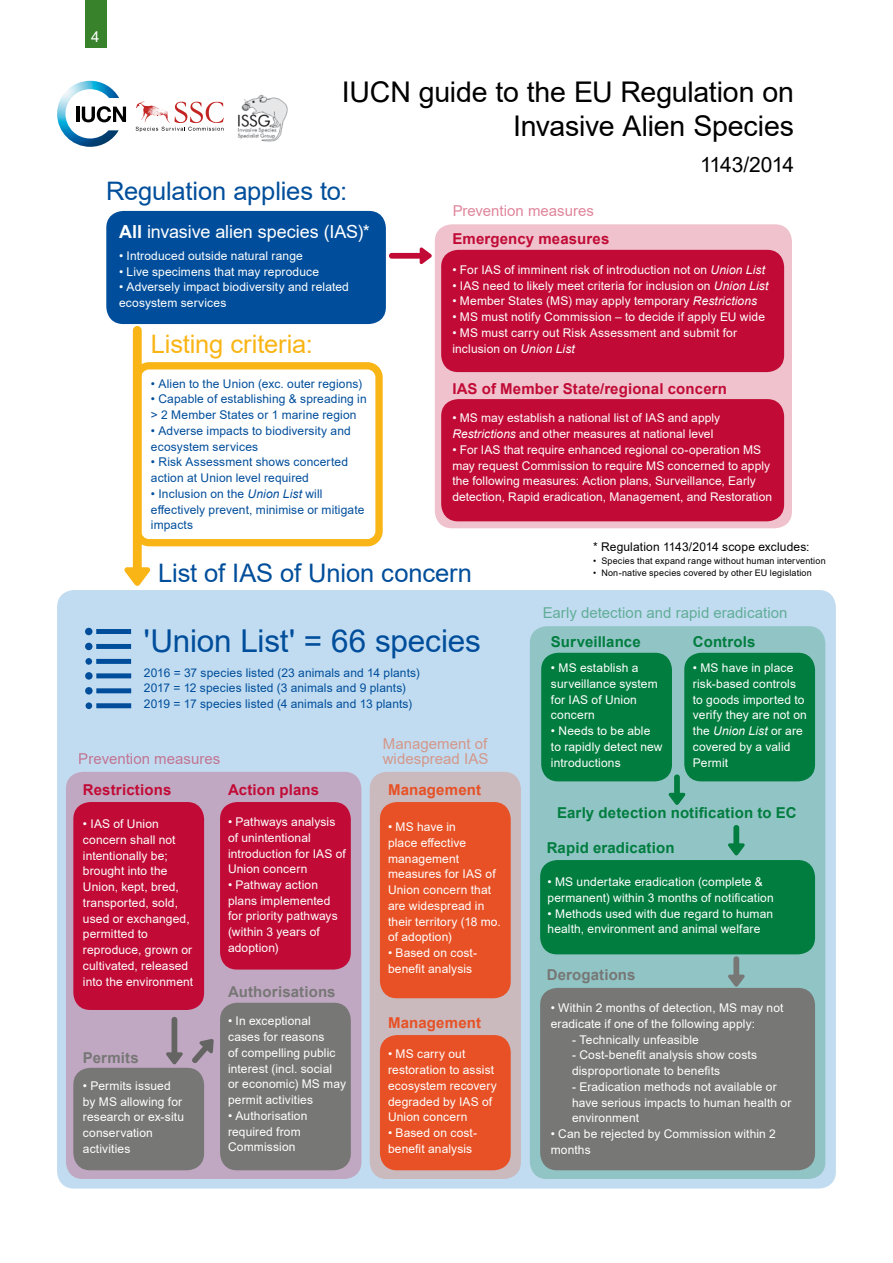
<style>
.page{position:relative;width:893px;height:1263px;background:#fff}
.page>*{position:absolute;margin:0;border:0;box-sizing:border-box;transform-origin:0 0}
.t1{font:31.5px "Arial";letter-spacing:-.005em;color:#004e9b}
.t2{font:28.5px/34.2px "Arial";letter-spacing:-.01em;color:#000;text-align:right}
.t3{font:25.5px "Arial";letter-spacing:-.005em;color:#004e9b}
.t4{font:25.5px "Arial";letter-spacing:-.005em;color:#f9b516}
.t5{font:21px "Arial";letter-spacing:-.045em;color:#000}
.t6{font:18px "Arial";letter-spacing:-.005em;color:#fff}
.t7{font:700 15px "Arial";letter-spacing:.01em;color:#c10b36}
.t8{font:700 15px "Arial";letter-spacing:.01em;color:#007d3f}
.t9{font:15px "Arial";color:#c10b36}
.t10{font:15px "Arial";letter-spacing:.005em;color:#007d3f}
.t11{font:700 15px "Arial";letter-spacing:.01em;color:#777776}
.t12{font:15px/15px "Arial";letter-spacing:.005em;color:#e75125}
.t13{font:700 15px "Arial";letter-spacing:.01em;color:#e75125}
.t14{font:15px "Arial";color:#fff}
.t15{font:12px/15.8px "Arial";letter-spacing:.01em;color:#fff}
.t16{font:12px/15.8px "Arial";letter-spacing:.01em;color:#004e9b}
.t17{font:12px "Arial";letter-spacing:.01em;color:#000}
.t18{font:9px "Arial";letter-spacing:.02em;color:#000}
.s1{font-weight:700}
.s2{font-style:italic}
</style>
<div class="page">
<div style="left:85px;top:0;width:21px;height:48px;background:#38822c"></div>
<div style="left:57px;top:590px;width:779px;height:598px;background:#c1dcf0;border-radius:17px"></div>
<div style="left:66px;top:772px;width:295px;height:407px;background:#c1a8c2;border-radius:17px"></div>
<div style="left:370px;top:772px;width:151px;height:407px;background:#cab9bd;border-radius:17px"></div>
<div style="left:530px;top:626px;width:295px;height:553px;background:#91c4c4;border-radius:17px"></div>
<div style="left:435px;top:224px;width:357px;height:304px;background:#efc2cd;border-radius:17px"></div>
<div style="left:106px;top:211px;width:280px;height:113px;background:#004e9b;border-radius:17px"></div>
<div style="left:441px;top:250px;width:343px;height:122px;background:#c10b36;border-radius:17px"></div>
<div style="left:73px;top:802px;width:131px;height:208px;background:#c10b36;border-radius:17px"></div>
<div style="left:73px;top:1068px;width:131px;height:102px;background:#777776;border-radius:17px"></div>
<div style="left:220px;top:802px;width:131px;height:167px;background:#c10b36;border-radius:17px"></div>
<div style="left:380px;top:802px;width:131px;height:196px;background:#e75125;border-radius:17px"></div>
<div style="left:220px;top:1003px;width:131px;height:167px;background:#777776;border-radius:17px"></div>
<div style="left:541px;top:653px;width:131px;height:128px;background:#007d3f;border-radius:17px"></div>
<div style="left:540px;top:860px;width:275px;height:94px;background:#007d3f;border-radius:17px"></div>
<div style="left:540px;top:988px;width:275px;height:182px;background:#777776;border-radius:17px"></div>
<div style="left:684px;top:653px;width:131px;height:128px;background:#007d3f;border-radius:17px"></div>
<div style="left:380px;top:1035px;width:131px;height:135px;background:#e75125;border-radius:17px"></div>
<div style="left:441px;top:399px;width:343px;height:122px;background:#c10b36;border-radius:17px"></div>
<img style="left:57px;top:81px;width:62px;height:66px">
<hr style="left:76px;top:107px;width:3px;height:15px;background:#000">
<svg style="left:82px;top:106px;width:44px;height:16px"></svg>
<svg style="left:136px;top:101px;width:88px;height:31px"></svg>
<img style="left:237px;top:94px;width:51px;height:48px">
<svg style="left:85px;top:628px;width:46px;height:37px"></svg>
<svg style="left:85px;top:672px;width:46px;height:37px"></svg>
<svg style="left:150px;top:362px;width:233px;height:184px"></svg>
<svg style="left:124px;top:326px;width:26px;height:260px"></svg>
<svg style="left:389px;top:247px;width:43px;height:17px"></svg>
<svg style="left:166px;top:1017px;width:17px;height:47px"></svg>
<svg style="left:192px;top:1039px;width:22px;height:24px"></svg>
<svg style="left:669px;top:774px;width:16px;height:31px"></svg>
<svg style="left:728px;top:825px;width:17px;height:30px"></svg>
<svg style="left:728px;top:956px;width:17px;height:31px"></svg>
<p class="t14" style="left:91px;top:26px;width:10px">4</p>
<h2 class="t2" style="left:342px;top:74px;width:454px">IUCN guide to the EU Regulation on<br>Invasive Alien Species</h2>
<h3 class="t5" style="left:700px;top:151px;width:96px">1143/2014</h3>
<h3 class="t3" style="left:106px;top:174px;width:242px">Regulation applies to:</h3>
<p class="t9" style="left:452px;top:200px;width:143px">Prevention measures</p>
<h3 class="t6" style="left:119px;top:220px;width:252px"><span class="s1">All</span> invasive alien species (IAS)*</h3>
<p class="t15" style="left:119px;top:248px;width:185px">• Introduced outside natural range</p>
<p class="t15" style="left:119px;top:263px;width:202px">• Live specimens that may reproduce</p>
<p class="t15" style="left:119px;top:279px;width:231px">• Adversely impact biodiversity and related ecosystem services</p>
<h3 class="t4" style="left:151px;top:326px;width:163px">Listing criteria:</h3>
<p class="t7" style="left:452px;top:228px;width:158px">Emergency measures</p>
<p class="t15" style="left:452px;top:262px;width:314px">• For IAS of imminent risk of introduction not on <span class="s2">Union List</span></p>
<p class="t15" style="left:452px;top:277px;width:317px">• IAS need to likely meet criteria for inclusion on <span class="s2">Union List</span></p>
<p class="t15" style="left:452px;top:293px;width:306px">• Member States (MS) may apply temporary <span class="s2">Restrictions</span></p>
<p class="t15" style="left:452px;top:309px;width:314px">• MS must notify Commission – to decide if apply EU wide</p>
<p class="t15" style="left:452px;top:325px;width:286px">• MS must carry out Risk Assessment and submit for inclusion on <span class="s2">Union List</span></p>
<p class="t16" style="left:151px;top:375px;width:213px">• Alien to the Union (exc. outer regions)</p>
<p class="t16" style="left:151px;top:391px;width:217px">• Capable of establishing &amp; spreading in &gt; 2 Member States or 1 marine region</p>
<p class="t16" style="left:151px;top:423px;width:201px">• Adverse impacts to biodiversity and ecosystem services</p>
<p class="t16" style="left:151px;top:454px;width:199px">• Risk Assessment shows concerted action at Union level required</p>
<p class="t16" style="left:151px;top:486px;width:215px">• Inclusion on the <span class="s2">Union List</span> will effectively prevent, minimise or mitigate impacts</p>
<p class="t7" style="left:452px;top:378px;width:276px">IAS of Member State/regional concern</p>
<p class="t15" style="left:452px;top:410px;width:269px">• MS may establish a national list of IAS and apply<br><span class="s2">Restrictions</span> and other measures at national level</p>
<p class="t15" style="left:452px;top:442px;width:321px">• For IAS that require enhanced regional co-operation MS may request Commission to require MS concerned to apply the following measures: Action plans, Surveillance, Early detection, Rapid eradication, Management, and Restoration</p>
<p class="t17" style="left:593px;top:538px;width:218px">* Regulation 1143/2014 scope excludes:</p>
<p class="t18" style="left:593px;top:554px;width:234px">• Species that expand range without human intervention</p>
<p class="t18" style="left:593px;top:567px;width:220px">• Non-native species covered by other EU legislation</p>
<h3 class="t3" style="left:158px;top:555px;width:315px">List of IAS of Union concern</h3>
<h1 class="t1" style="left:144px;top:619px;width:339px">'Union List' = 66 species</h1>
<p class="t10" style="left:542px;top:602px;width:247px">Early detection and rapid eradication</p>
<p class="t8" style="left:551px;top:631px;width:91px">Surveillance</p>
<p class="t8" style="left:693px;top:631px;width:64px">Controls</p>
<p class="t16" style="left:144px;top:664px;width:277px">2016 = 37 species listed (23 animals and 14 plants)<br>2017 = 12 species listed (3 animals and 9 plants)<br>2019 = 17 species listed (4 animals and 13 plants)</p>
<p class="t9" style="left:79px;top:748px;width:143px">Prevention measures</p>
<p class="t7" style="left:83px;top:779px;width:90px">Restrictions</p>
<p class="t15" style="left:83px;top:816px;width:112px">• IAS of Union concern shall not intentionally be; brought into the<br>Union, kept, bred, transported, sold, used or exchanged, permitted to reproduce, grown or cultivated, released into the environment</p>
<p class="t11" style="left:83px;top:1047px;width:57px">Permits</p>
<p class="t15" style="left:83px;top:1078px;width:103px">• Permits issued by MS allowing for research or ex-situ conservation activities</p>
<p class="t12" style="left:383px;top:736px;width:107px">Management of widespread IAS</p>
<p class="t7" style="left:228px;top:779px;width:93px">Action plans</p>
<p class="t13" style="left:388px;top:779px;width:95px">Management</p>
<p class="t15" style="left:228px;top:814px;width:119px">• Pathways analysis of unintentional introduction for IAS of<br>Union concern</p>
<p class="t15" style="left:228px;top:877px;width:111px">• Pathway action plans implemented for priority pathways (within 3 years of adoption)</p>
<p class="t11" style="left:228px;top:981px;width:109px">Authorisations</p>
<p class="t15" style="left:228px;top:1013px;width:119px">• In exceptional<br>cases for reasons<br>of compelling public interest (incl. social or economic) MS may permit activities</p>
<p class="t15" style="left:228px;top:1108px;width:81px">• Authorisation required from<br>Commission</p>
<p class="t15" style="left:388px;top:819px;width:114px">• MS have in<br>place effective management measures for IAS of<br>Union concern that are widespread in their territory (18 mo. of adoption)</p>
<p class="t15" style="left:388px;top:945px;width:90px">• Based on cost&shy;benefit analysis</p>
<p class="t13" style="left:388px;top:1012px;width:95px">Management</p>
<p class="t15" style="left:388px;top:1046px;width:110px">• MS carry out restoration to assist ecosystem recovery degraded by IAS of<br>Union concern</p>
<p class="t15" style="left:388px;top:1125px;width:90px">• Based on cost&shy;benefit analysis</p>
<p class="t15" style="left:551px;top:660px;width:108px">• MS establish a surveillance system for IAS of Union concern</p>
<p class="t15" style="left:551px;top:723px;width:113px">• Needs to be able to rapidly detect new introductions</p>
<p class="t15" style="left:693px;top:660px;width:115px">• MS have in place risk-based controls to goods imported to verify they are not on the <span class="s2">Union List</span> or are covered by a valid<br>Permit</p>
<p class="t8" style="left:557px;top:802px;width:241px">Early detection notification to EC</p>
<p class="t8" style="left:547px;top:837px;width:129px">Rapid eradication</p>
<p class="t15" style="left:547px;top:874px;width:228px">• MS undertake eradication (complete &amp; permanent) within 3 months of notification</p>
<p class="t15" style="left:547px;top:905px;width:227px">• Methods used with due regard to human health, environment and animal welfare</p>
<p class="t11" style="left:547px;top:964px;width:90px">Derogations</p>
<p class="t15" style="left:551px;top:1000px;width:234px">• Within 2 months of detection, MS may not eradicate if one of the following apply:</p>
<p class="t15" style="left:572px;top:1031px;width:128px">- Technically unfeasible</p>
<p class="t15" style="left:572px;top:1047px;width:187px">- Cost-benefit analysis show costs disproportionate to benefits</p>
<p class="t15" style="left:572px;top:1079px;width:221px">- Eradication methods not available or have serious impacts to human health or environment</p>
<p class="t15" style="left:551px;top:1126px;width:227px">• Can be rejected by Commission within 2 months</p>
</div>
